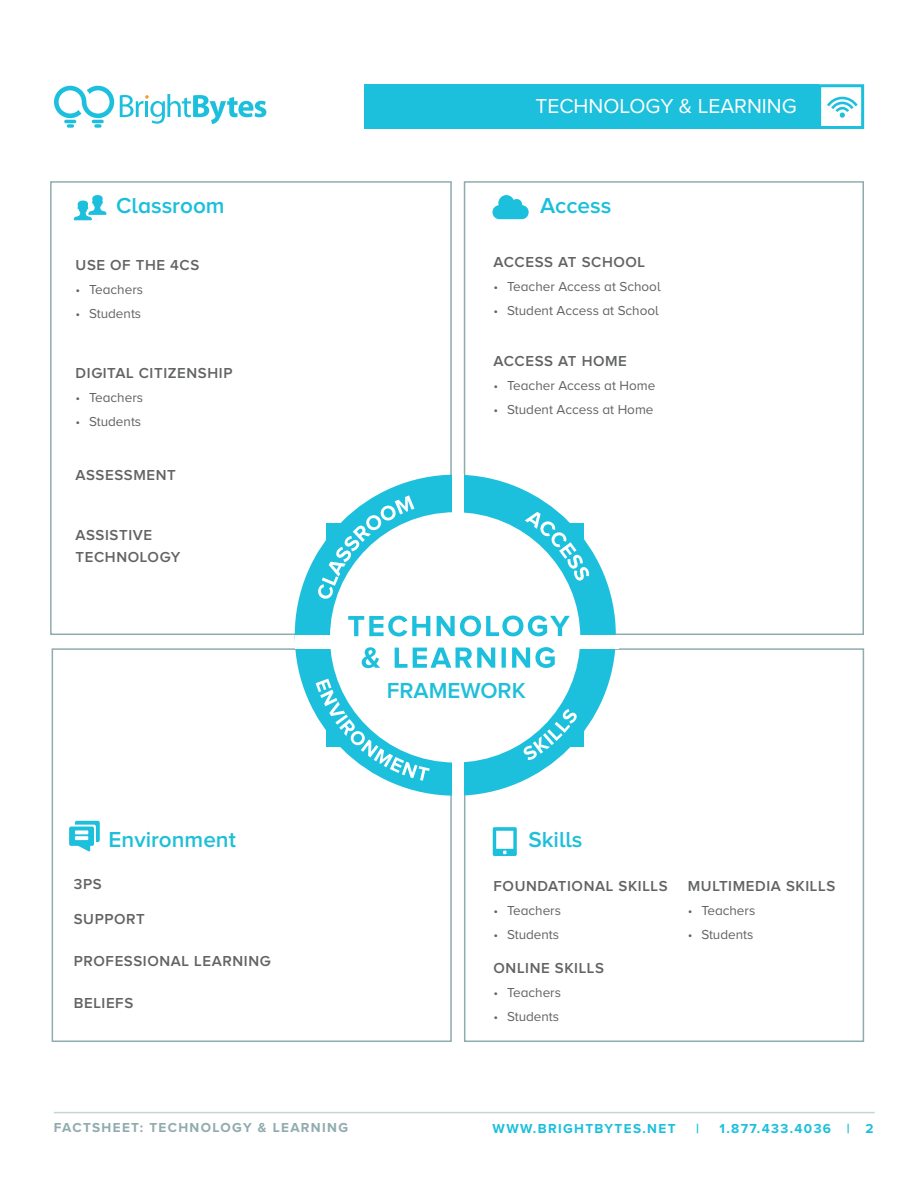
<style>
.page{position:relative;width:918px;height:1188px;background:#fff}
.page>*{position:absolute;margin:0;border:0;box-sizing:border-box;transform-origin:0 0}
.t1{font:600 22.5px "Proxima Nova A";color:#1fbfd9}
.t2{font:600 22.5px "Proxima Nova A";color:#1abfdb}
.t3{font:21px "Proxima Nova";color:#fff}
.t4{font:600 15px/22.5px "Proxima Nova A";letter-spacing:.04em;color:#626363}
.t5{font:13.5px "Proxima Nova A";color:#626363}
.t6{font:700 13.5px "Proxima Nova";letter-spacing:.1em;color:#1dc0dc}
.t7{font:700 13.5px "Proxima Nova";letter-spacing:.1em;color:#90abaf}
.s1{font-family:"Proxima Nova";font-weight:300}
</style>
<div class="page">
<svg style="left:54px;top:86px;width:60px;height:42px"></svg>
<svg style="left:120px;top:94px;width:146px;height:30px"></svg>
<div style="left:364px;top:84px;width:455px;height:45px;background:#1dc0dc"></div>
<div style="left:818px;top:84px;width:46px;height:45px;background:#fff;border:3px solid #1dc0dc"></div>
<svg style="left:827px;top:97px;width:31px;height:21px"></svg>
<hr style="left:54px;top:1112px;width:821px;height:1px;background:#c8d5d7">
<div style="left:52px;top:648px;width:400px;height:394px;border:2px solid #90abaf"></div>
<div style="left:50px;top:181px;width:402px;height:454px;border:2px solid #90abaf"></div>
<div style="left:464px;top:181px;width:400px;height:454px;border:2px solid #90abaf"></div>
<div style="left:464px;top:648px;width:400px;height:394px;border:2px solid #90abaf"></div>
<svg style="left:295px;top:475px;width:321px;height:321px"></svg>
<div style="left:295px;top:635px;width:324px;height:13px;background:#fff"></div>
<div style="left:452px;top:474px;width:12px;height:324px;background:#fff"></div>
<svg style="left:525px;top:512px;width:64px;height:69px"></svg>
<svg style="left:317px;top:495px;width:97px;height:105px"></svg>
<svg style="left:523px;top:709px;width:54px;height:51px"></svg>
<svg style="left:74px;top:195px;width:32px;height:25px"></svg>
<svg style="left:492px;top:195px;width:37px;height:24px"></svg>
<svg style="left:493px;top:827px;width:24px;height:29px"></svg>
<svg style="left:69px;top:821px;width:31px;height:31px"></svg>
<svg style="left:316px;top:679px;width:114px;height:102px"></svg>
<svg style="left:348px;top:616px;width:82px;height:21px"></svg>
<svg style="left:437px;top:616px;width:133px;height:20px"></svg>
<svg style="left:362px;top:647px;width:18px;height:21px"></svg>
<svg style="left:395px;top:648px;width:12px;height:20px"></svg>
<svg style="left:413px;top:648px;width:82px;height:20px"></svg>
<svg style="left:502px;top:647px;width:4px;height:21px"></svg>
<svg style="left:512px;top:647px;width:43px;height:21px"></svg>
<div style="left:326px;top:523px;width:16px;height:16px;background:#1dc0dc"></div>
<div style="left:567px;top:523px;width:17px;height:16px;background:#1dc0dc"></div>
<h1 class="t2" style="left:116px;top:193px;width:110px">Classroom</h1>
<p class="t4" style="left:76px;top:253px;width:125px">USE OF THE 4CS</p>
<p class="t5" style="left:76px;top:282px;width:69px"><span class="s1">•</span> Teachers</p>
<p class="t5" style="left:76px;top:306px;width:67px"><span class="s1">•</span> Students</p>
<p class="t4" style="left:76px;top:361px;width:158px">DIGITAL CITIZENSHIP</p>
<p class="t5" style="left:76px;top:390px;width:69px"><span class="s1">•</span> Teachers</p>
<p class="t5" style="left:76px;top:414px;width:67px"><span class="s1">•</span> Students</p>
<p class="t4" style="left:76px;top:463px;width:102px">ASSESSMENT</p>
<p class="t4" style="left:76px;top:523px;width:106px">ASSISTIVE<br>TECHNOLOGY</p>
<h1 class="t1" style="left:109px;top:827px;width:129px">Environment</h1>
<p class="t4" style="left:74px;top:873px;width:29px">3PS</p>
<p class="t4" style="left:74px;top:907px;width:73px">SUPPORT</p>
<p class="t4" style="left:74px;top:949px;width:198px">PROFESSIONAL LEARNING</p>
<p class="t4" style="left:74px;top:991px;width:61px">BELIEFS</p>
<h2 class="t3" style="left:536px;top:94px;width:263px">TECHNOLOGY &amp; LEARNING</h2>
<h1 class="t2" style="left:540px;top:193px;width:73px">Access</h1>
<p class="t4" style="left:494px;top:250px;width:153px">ACCESS AT SCHOOL</p>
<p class="t5" style="left:494px;top:279px;width:168px"><span class="s1">•</span> Teacher Access at School</p>
<p class="t5" style="left:494px;top:303px;width:167px"><span class="s1">•</span> Student Access at School</p>
<p class="t4" style="left:494px;top:349px;width:135px">ACCESS AT HOME</p>
<p class="t5" style="left:494px;top:378px;width:163px"><span class="s1">•</span> Teacher Access at Home</p>
<p class="t5" style="left:494px;top:402px;width:161px"><span class="s1">•</span> Student Access at Home</p>
<h1 class="t1" style="left:387px;top:678px;width:140px">FRAMEWORK</h1>
<h1 class="t1" style="left:528px;top:827px;width:56px">Skills</h1>
<p class="t4" style="left:494px;top:874px;width:176px">FOUNDATIONAL SKILLS</p>
<p class="t5" style="left:494px;top:903px;width:69px"><span class="s1">•</span> Teachers</p>
<p class="t5" style="left:494px;top:927px;width:67px"><span class="s1">•</span> Students</p>
<p class="t4" style="left:494px;top:957px;width:112px">ONLINE SKILLS</p>
<p class="t5" style="left:494px;top:985px;width:69px"><span class="s1">•</span> Teachers</p>
<p class="t5" style="left:494px;top:1009px;width:67px"><span class="s1">•</span> Students</p>
<p class="t4" style="left:688px;top:874px;width:149px">MULTIMEDIA SKILLS</p>
<p class="t5" style="left:688px;top:903px;width:69px"><span class="s1">•</span> Teachers</p>
<p class="t5" style="left:688px;top:927px;width:67px"><span class="s1">•</span> Students</p>
<p class="t7" style="left:54px;top:1119px;width:296px">FACTSHEET: TECHNOLOGY &amp; LEARNING</p>
<p class="t6" style="left:493px;top:1120px;width:184px">WWW.BRIGHTBYTES.NET</p>
<p class="t6" style="left:696px;top:1120px;width:4px">|</p>
<p class="t6" style="left:720px;top:1120px;width:156px">1.877.433.4036 | 2</p>
</div>
